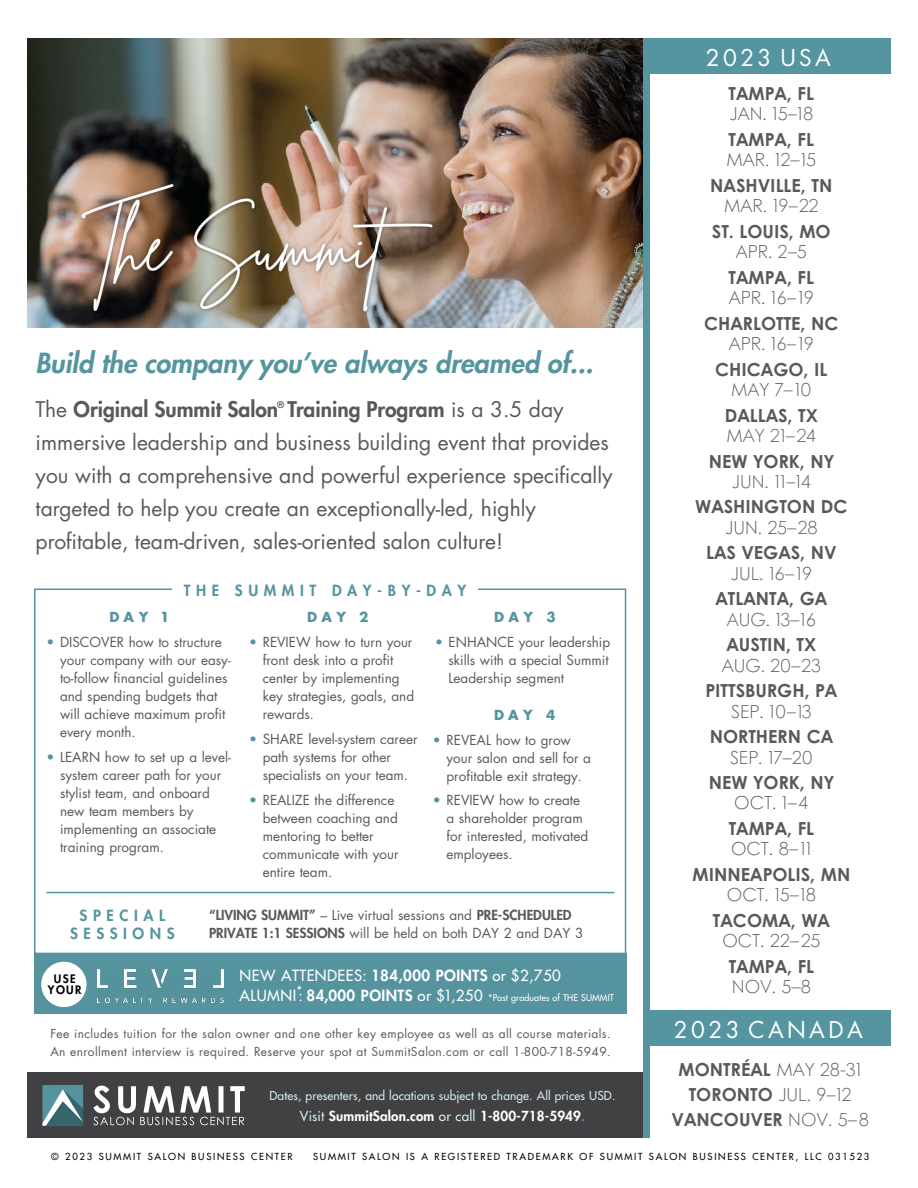
<style>
.page{position:relative;width:918px;height:1188px;background:#fff}
.page>*{position:absolute;margin:0;border:0;box-sizing:border-box;transform-origin:0 0}
.t1{font:italic 800 27px "Futura LT Pro";color:#55959f}
.t2{font:22.5px "Futura LT Pro";letter-spacing:.15em;color:#fff}
.t3{font:21px/33px "Futura LT Pro";color:#58595b}
.t4{font:800 21px "Futura LT Pro";color:#58595b}
.t5{font:700 18px/25px "Century Gothic";color:#58595b;text-align:center}
.t6{font:300 18px "Century Gothic";color:#58595b}
.t7{font:800 15px/18px "Futura LT Pro";letter-spacing:.37em;color:#55949f;text-align:center}
.t8{font:500 15px "Futura LT Pro";letter-spacing:.03em;color:#fff}
.t9{font:13.5px/18px "Futura LT Pro";color:#58595b}
.t10{font:800 13.5px "Futura LT Pro";letter-spacing:.01em;color:#fff}
.t11{font:700 13.5px "Futura LT Pro";letter-spacing:.315em;color:#55949f}
.t12{font:12px/18px "Futura LT Pro";letter-spacing:.03em;color:#58595b}
.t13{font:500 12px "Futura LT Pro";letter-spacing:.01em;color:#d2ebe9}
.t14{font:800 11.4px/11.2px "Futura LT Pro";letter-spacing:.12em;color:#000;text-align:center}
.t15{font:500 9.45px "Futura LT Pro";letter-spacing:.18em;color:#000}
.t16{font:500 9px "Futura LT Pro";letter-spacing:.01em;color:#fff}
.t17{font:800 9px "Futura LT Pro";color:#58595b}
.s1{font-weight:400}
.s2{color:#55949f}
.s3{font-weight:800}
.s4{font-size:15px}
.s5{font-weight:800;font-size:15px}
.s6{font-weight:500;color:#d2ebe9}
.s7{font-weight:300}
</style>
<div class="page">
<div style="left:27px;top:1072px;width:619px;height:66px;background:#414042"></div>
<div style="left:42px;top:1085px;width:41px;height:41px;background:#55949f"></div>
<svg style="left:42px;top:1089px;width:41px;height:37px"></svg>
<svg style="left:93px;top:1086px;width:152px;height:39px"></svg>
<img style="left:27px;top:38px;width:617px;height:290px">
<div style="left:644px;top:1010px;width:247px;height:36px;background:#55959f"></div>
<div style="left:644px;top:38px;width:6px;height:1100px;background:#55959f"></div>
<div style="left:644px;top:38px;width:247px;height:36px;background:#55959f"></div>
<div style="left:34px;top:953px;width:592px;height:61px;background:#55949f"></div>
<div style="left:34px;top:589px;width:592px;height:365px;border:2px solid #55949f"></div>
<div style="left:173px;top:579px;width:305px;height:23px;background:#fff"></div>
<img style="left:97px;top:970px;width:126px;height:33px">
<hr style="left:46px;top:892px;width:569px;height:1px;background:#55949f">
<div style="left:41px;top:962px;width:46px;height:45px;background:#fff;border-radius:50%"></div>
<h1 class="t1" style="left:35px;top:343px;width:559px">Build the company you’ve always dreamed of...</h1>
<h3 class="t4" style="left:36px;top:393px;width:529px"><span class="s1">The</span> Original Summit Salon Training Program <span class="s1">is a 3.5 day</span></h3>
<p class="t17" style="left:277px;top:398px;width:9px">®</p>
<p class="t3" style="left:36px;top:425px;width:578px">immersive leadership and business building event that provides you with a comprehensive and powerful experience specifically targeted to help you create an exceptionally-led, highly profitable, team-driven, sales-oriented salon culture!</p>
<p class="t7" style="left:184px;top:581px;width:284px">THE SUMMIT DAY-BY-DAY</p>
<p class="t11" style="left:109px;top:607px;width:62px">DAY 1</p>
<p class="t9" style="left:60px;top:633px;width:172px;text-indent:-14px"><span class="s2">•</span> DISCOVER how to structure your company with our easy&shy;to-follow financial guidelines and spending budgets that will achieve maximum profit every month.</p>
<p class="t9" style="left:60px;top:748px;width:172px;text-indent:-14px"><span class="s2">•</span> LEARN how to set up a level&shy;system career path for your stylist team, and onboard new team members by implementing an associate training program.</p>
<p class="t11" style="left:307px;top:607px;width:63px">DAY 2</p>
<p class="t9" style="left:263px;top:633px;width:153px;text-indent:-14px"><span class="s2">•</span> REVIEW how to turn your front desk into a profit center by implementing key strategies, goals, and rewards.</p>
<p class="t9" style="left:263px;top:730px;width:156px;text-indent:-14px"><span class="s2">•</span> SHARE level-system career path systems for other specialists on your team.</p>
<p class="t9" style="left:263px;top:790px;width:137px;text-indent:-14px"><span class="s2">•</span> REALIZE the difference between coaching and mentoring to better communicate with your entire team.</p>
<p class="t11" style="left:494px;top:607px;width:63px">DAY 3</p>
<p class="t9" style="left:449px;top:633px;width:163px;text-align:justify;text-indent:-14px"><span class="s2">•</span> ENHANCE your leadership skills with a special Summit Leadership segment</p>
<p class="t11" style="left:494px;top:705px;width:63px">DAY 4</p>
<p class="t9" style="left:446px;top:731px;width:146px;text-indent:-14px"><span class="s2">•</span> REVEAL how to grow your salon and sell for a profitable exit strategy.</p>
<p class="t9" style="left:446px;top:791px;width:143px;text-indent:-14px"><span class="s2">•</span> REVIEW how to create a shareholder program for interested, motivated employees.</p>
<p class="t7" style="left:70px;top:906px;width:106px">SPECIAL<br>SESSIONS</p>
<p class="t9" style="left:209px;top:906px;width:376px"><span class="s3">“LIVING SUMMIT”</span> – Live virtual sessions and <span class="s3">PRE-SCHEDULED<br>PRIVATE 1:1 SESSIONS</span> will be held on both DAY 2 and DAY 3</p>
<p class="t8" style="left:240px;top:964px;width:323px">NEW ATTENDEES: <span class="s3">184,000 POINTS</span> or $2,750</p>
<p class="t16" style="left:240px;top:991px;width:376px"><span class="s4">ALUMNI</span><sup>*</sup><span class="s4">:</span> <span class="s5">84,000 POINTS</span> <span class="s4">or $1,250</span> *Past graduates of THE SUMMIT</p>
<p class="t12" style="left:50px;top:1024px;width:562px">Fee includes tuition for the salon owner and one other key employee as well as all course materials.<br>An enrollment interview is required. Reserve your spot at SummitSalon.com or call 1-800-718-5949.</p>
<p class="t14" style="left:48px;top:973px;width:35px">USE<br>YOUR</p>
<p class="t13" style="left:270px;top:1086px;width:347px">Dates, presenters, and locations subject to change. All prices USD.</p>
<p class="t10" style="left:300px;top:1106px;width:287px"><span class="s6">Visit</span> SummitSalon.com <span class="s6">or call</span> 1-800-718-5949<span class="s2">.</span></p>
<h2 class="t2" style="left:706px;top:42px;width:127px">2023 USA</h2>
<h3 class="t5" style="left:729px;top:80px;width:87px">TAMPA, FL</h3>
<h3 class="t6" style="left:729px;top:103px;width:85px">JAN. 15–18</h3>
<h3 class="t5" style="left:729px;top:126px;width:87px">TAMPA, FL</h3>
<h3 class="t6" style="left:726px;top:148px;width:91px">MAR. 12–15</h3>
<h3 class="t5" style="left:710px;top:172px;width:124px">NASHVILLE, TN</h3>
<h3 class="t6" style="left:724px;top:194px;width:96px">MAR. 19–22</h3>
<h3 class="t5" style="left:712px;top:218px;width:120px">ST. LOUIS, MO</h3>
<h3 class="t6" style="left:736px;top:240px;width:72px">APR. 2–5</h3>
<h3 class="t5" style="left:729px;top:264px;width:87px">TAMPA, FL</h3>
<h3 class="t6" style="left:729px;top:286px;width:87px">APR. 16–19</h3>
<h3 class="t5" style="left:704px;top:310px;width:136px">CHARLOTTE, NC</h3>
<h3 class="t6" style="left:729px;top:332px;width:87px">APR. 16–19</h3>
<h3 class="t5" style="left:715px;top:356px;width:114px">CHICAGO, IL</h3>
<h3 class="t6" style="left:731px;top:378px;width:82px">MAY 7–10</h3>
<h3 class="t5" style="left:725px;top:402px;width:95px">DALLAS, TX</h3>
<h3 class="t6" style="left:727px;top:424px;width:91px">MAY 21–24</h3>
<h3 class="t5" style="left:709px;top:448px;width:127px">NEW YORK, NY</h3>
<h3 class="t6" style="left:732px;top:470px;width:81px">JUN. 11–14</h3>
<h3 class="t5" style="left:695px;top:494px;width:154px">WASHINGTON DC</h3>
<h3 class="t6" style="left:725px;top:516px;width:94px">JUN. 25–28</h3>
<h3 class="t5" style="left:706px;top:540px;width:132px">LAS VEGAS, NV</h3>
<h3 class="t6" style="left:731px;top:562px;width:83px">JUL. 16–19</h3>
<h3 class="t5" style="left:715px;top:586px;width:113px">ATLANTA, GA</h3>
<h3 class="t6" style="left:727px;top:608px;width:91px">AUG. 13–16</h3>
<h3 class="t5" style="left:726px;top:632px;width:92px">AUSTIN, TX</h3>
<h3 class="t6" style="left:722px;top:654px;width:101px">AUG. 20–23</h3>
<h3 class="t5" style="left:705px;top:678px;width:133px">PITTSBURGH, PA</h3>
<h3 class="t6" style="left:731px;top:700px;width:82px">SEP. 10–13</h3>
<h3 class="t5" style="left:710px;top:724px;width:125px">NORTHERN CA</h3>
<h3 class="t6" style="left:730px;top:746px;width:84px">SEP. 17–20</h3>
<h3 class="t5" style="left:709px;top:770px;width:127px">NEW YORK, NY</h3>
<h3 class="t6" style="left:734px;top:792px;width:76px">OCT. 1–4</h3>
<h3 class="t5" style="left:729px;top:815px;width:87px">TAMPA, FL</h3>
<h3 class="t6" style="left:731px;top:838px;width:82px">OCT. 8–11</h3>
<h3 class="t5" style="left:693px;top:861px;width:159px">MINNEAPOLIS, MN</h3>
<h3 class="t6" style="left:727px;top:884px;width:91px">OCT. 15–18</h3>
<h3 class="t5" style="left:713px;top:907px;width:119px">TACOMA, WA</h3>
<h3 class="t6" style="left:722px;top:930px;width:100px">OCT. 22–25</h3>
<h3 class="t5" style="left:729px;top:953px;width:87px">TAMPA, FL</h3>
<h3 class="t6" style="left:732px;top:976px;width:81px">NOV. 5–8</h3>
<h2 class="t2" style="left:674px;top:1014px;width:190px">2023 CANADA</h2>
<h3 class="t5" style="left:672px;top:1057px;width:199px">MONTRÉAL <span class="s7">MAY 28-31<br></span>TORONTO <span class="s7">JUL. 9–12<br></span>VANCOUVER <span class="s7">NOV. 5–8</span></h3>
<p class="t15" style="left:51px;top:1149px;width:243px">© 2023 SUMMIT SALON BUSINESS CENTER</p>
<p class="t15" style="left:313px;top:1149px;width:558px">SUMMIT SALON IS A REGISTERED TRADEMARK OF SUMMIT SALON BUSINESS CENTER, LLC 031523</p>
</div>
